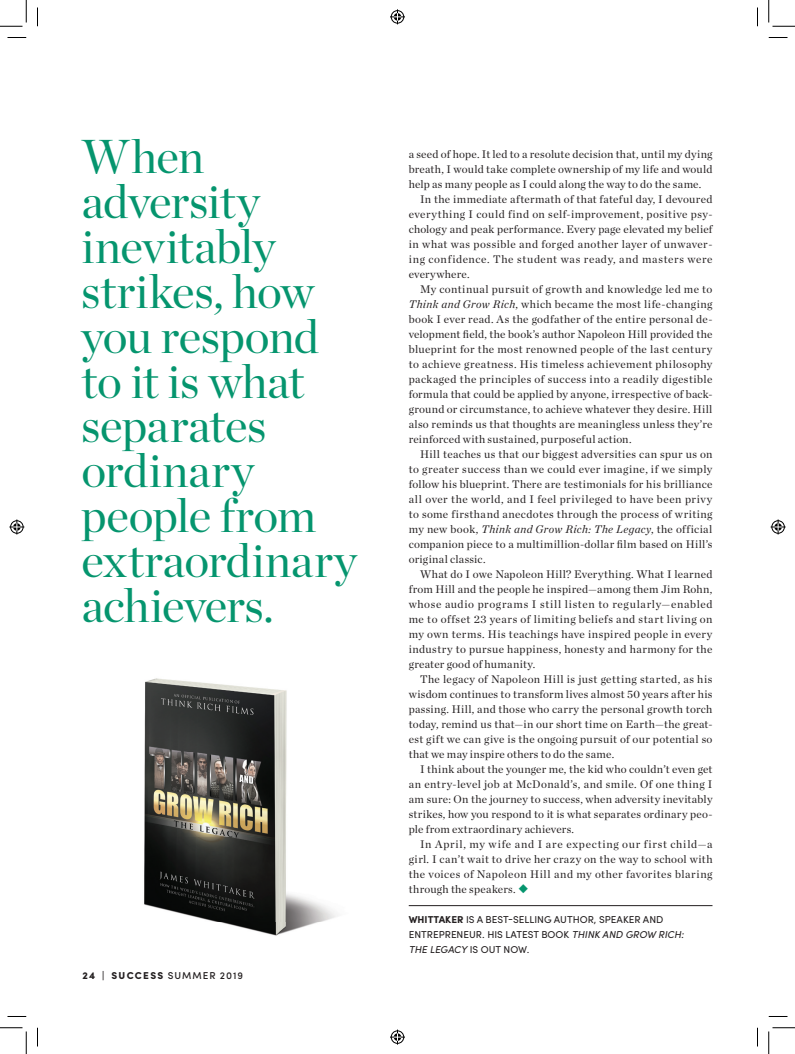
<style>
.page{position:relative;width:795px;height:1054px;background:#fff}
.page>*{position:absolute;margin:0;border:0;box-sizing:border-box;transform-origin:0 0}
.t1{font:47.5px/45px "Chronicle Display";letter-spacing:-.01em;color:#05956e}
.t2{font:11.25px "Chronicle Deck";letter-spacing:.03em;color:#231f20}
.t3{font:11.25px "Chronicle Deck";letter-spacing:.01em;color:#231f20}
.t4{font:11.25px "Chronicle Deck";letter-spacing:.06em;color:#231f20}
.t5{font:italic 11.25px "Chronicle Deck";letter-spacing:.03em;color:#231f20}
.t6{font:11.25px "Chronicle Deck";letter-spacing:.055em;color:#231f20}
.t7{font:11.25px "Chronicle Deck";letter-spacing:.07em;color:#231f20}
.t8{font:10px/15px "Sofia Pro";color:#231f20}
.t9{font:900 10px "Sofia Pro";letter-spacing:.13em;color:#231f20}
.s1{font-weight:500}
.s2{font-style:italic}
.s3{font-style:normal}
.s4{color:#05956e}
.s5{font-weight:700}
</style>
<div class="page">
<hr style="left:409px;top:905px;width:303px;height:1px;background:#231f20">
<img style="left:144px;top:678px;width:194px;height:258px">
<svg style="left:8px;top:37px;width:18px;height:1px"></svg>
<svg style="left:769px;top:37px;width:19px;height:1px"></svg>
<svg style="left:8px;top:1016px;width:18px;height:1px"></svg>
<svg style="left:769px;top:1016px;width:19px;height:1px"></svg>
<svg style="left:37px;top:8px;width:1px;height:18px"></svg>
<svg style="left:37px;top:1028px;width:1px;height:18px"></svg>
<svg style="left:757px;top:8px;width:1px;height:18px"></svg>
<svg style="left:757px;top:1028px;width:1px;height:18px"></svg>
<svg style="left:0;top:0;width:27px;height:27px"></svg>
<svg style="left:0;top:1027px;width:27px;height:27px"></svg>
<svg style="left:769px;top:0;width:26px;height:27px"></svg>
<svg style="left:769px;top:1027px;width:26px;height:27px"></svg>
<svg style="left:390px;top:9px;width:15px;height:15px"></svg>
<svg style="left:390px;top:1029px;width:15px;height:15px"></svg>
<svg style="left:9px;top:519px;width:15px;height:15px"></svg>
<svg style="left:771px;top:519px;width:15px;height:15px"></svg>
<h1 class="t1" style="left:82px;top:130px;width:277px">When adversity inevitably strikes, how you respond to it is what separates ordinary people from extraordinary achievers.</h1>
<p class="t9" style="left:82px;top:967px;width:162px">24 | SUCCESS <span class="s1">SUMMER 2019</span></p>
<p class="t2" style="left:409px;top:145px;width:305px">a seed of hope. It led to a resolute decision that, until my dying</p>
<p class="t3" style="left:409px;top:160px;width:305px">breath, I would take complete ownership of my life and would</p>
<p class="t3" style="left:409px;top:175px;width:294px">help as many people as I could along the way to do the same.</p>
<p class="t2" style="left:420px;top:190px;width:294px">In the immediate aftermath of that fateful day, I devoured</p>
<p class="t2" style="left:409px;top:205px;width:305px">everything I could find on self-improvement, positive psy-</p>
<p class="t2" style="left:409px;top:220px;width:305px">chology and peak performance. Every page elevated my belief</p>
<p class="t2" style="left:409px;top:235px;width:305px">in what was possible and forged another layer of unwaver-</p>
<p class="t6" style="left:409px;top:250px;width:305px">ing confidence. The student was ready, and masters were</p>
<p class="t2" style="left:409px;top:265px;width:62px">everywhere.</p>
<p class="t2" style="left:420px;top:280px;width:294px">My continual pursuit of growth and knowledge led me to</p>
<p class="t2" style="left:409px;top:295px;width:305px"><span class="s2">Think and Grow Rich</span>, which became the most life-changing</p>
<p class="t2" style="left:409px;top:310px;width:305px">book I ever read. As the godfather of the entire personal de-</p>
<p class="t3" style="left:409px;top:325px;width:305px">velopment field, the book’s author Napoleon Hill provided the</p>
<p class="t2" style="left:409px;top:340px;width:305px">blueprint for the most renowned people of the last century</p>
<p class="t2" style="left:409px;top:355px;width:305px">to achieve greatness. His timeless achievement philosophy</p>
<p class="t2" style="left:409px;top:370px;width:305px">packaged the principles of success into a readily digestible</p>
<p class="t2" style="left:409px;top:385px;width:305px">formula that could be applied by anyone, irrespective of back-</p>
<p class="t2" style="left:409px;top:400px;width:305px">ground or circumstance, to achieve whatever they desire. Hill</p>
<p class="t2" style="left:409px;top:415px;width:305px">also reminds us that thoughts are meaningless unless they’re</p>
<p class="t2" style="left:409px;top:430px;width:224px">reinforced with sustained, purposeful action.</p>
<p class="t2" style="left:420px;top:445px;width:294px">Hill teaches us that our biggest adversities can spur us on</p>
<p class="t2" style="left:409px;top:460px;width:305px">to greater success than we could ever imagine, if we simply</p>
<p class="t2" style="left:409px;top:475px;width:305px">follow his blueprint. There are testimonials for his brilliance</p>
<p class="t2" style="left:409px;top:490px;width:305px">all over the world, and I feel privileged to have been privy</p>
<p class="t2" style="left:409px;top:505px;width:305px">to some firsthand anecdotes through the process of writing</p>
<p class="t5" style="left:409px;top:520px;width:305px"><span class="s3">my new book,</span> Think and Grow Rich: The Legacy<span class="s3">, the official</span></p>
<p class="t2" style="left:409px;top:535px;width:305px">companion piece to a multimillion-dollar film based on Hill’s</p>
<p class="t2" style="left:409px;top:550px;width:78px">original classic.</p>
<p class="t2" style="left:420px;top:565px;width:294px">What do I owe Napoleon Hill? Everything. What I learned</p>
<p class="t2" style="left:409px;top:580px;width:305px">from Hill and the people he inspired—among them Jim Rohn,</p>
<p class="t4" style="left:409px;top:595px;width:305px">whose audio programs I still listen to regularly—enabled</p>
<p class="t2" style="left:409px;top:610px;width:305px">me to offset 23 years of limiting beliefs and start living on</p>
<p class="t2" style="left:409px;top:625px;width:305px">my own terms. His teachings have inspired people in every</p>
<p class="t2" style="left:409px;top:640px;width:305px">industry to pursue happiness, honesty and harmony for the</p>
<p class="t2" style="left:409px;top:655px;width:128px">greater good of humanity.</p>
<p class="t2" style="left:420px;top:670px;width:294px">The legacy of Napoleon Hill is just getting started, as his</p>
<p class="t2" style="left:409px;top:685px;width:305px">wisdom continues to transform lives almost 50 years after his</p>
<p class="t2" style="left:409px;top:700px;width:305px">passing. Hill, and those who carry the personal growth torch</p>
<p class="t2" style="left:409px;top:715px;width:305px">today, remind us that—in our short time on Earth—the great-</p>
<p class="t2" style="left:409px;top:730px;width:305px">est gift we can give is the ongoing pursuit of our potential so</p>
<p class="t2" style="left:409px;top:745px;width:207px">that we may inspire others to do the same.</p>
<p class="t3" style="left:420px;top:760px;width:294px">I think about the younger me, the kid who couldn’t even get</p>
<p class="t2" style="left:409px;top:775px;width:305px">an entry-level job at McDonald’s, and smile. Of one thing I</p>
<p class="t2" style="left:409px;top:790px;width:305px">am sure: On the journey to success, when adversity inevitably</p>
<p class="t2" style="left:409px;top:805px;width:305px">strikes, how you respond to it is what separates ordinary peo-</p>
<p class="t2" style="left:409px;top:820px;width:167px">ple from extraordinary achievers.</p>
<p class="t7" style="left:420px;top:835px;width:294px">In April, my wife and I are expecting our first child—a</p>
<p class="t2" style="left:409px;top:850px;width:305px">girl. I can’t wait to drive her crazy on the way to school with</p>
<p class="t2" style="left:409px;top:865px;width:305px">the voices of Napoleon Hill and my other favorites blaring</p>
<p class="t2" style="left:409px;top:880px;width:121px">through the speakers. <span class="s4">◆</span></p>
<p class="t8" style="left:409px;top:911px;width:277px"><span class="s5">WHITTAKER</span> IS A BEST-SELLING AUTHOR, SPEAKER AND<br>ENTREPRENEUR. HIS LATEST BOOK <span class="s2">THINK AND GROW RICH:<br>THE LEGACY</span> IS OUT NOW.</p>
</div>
